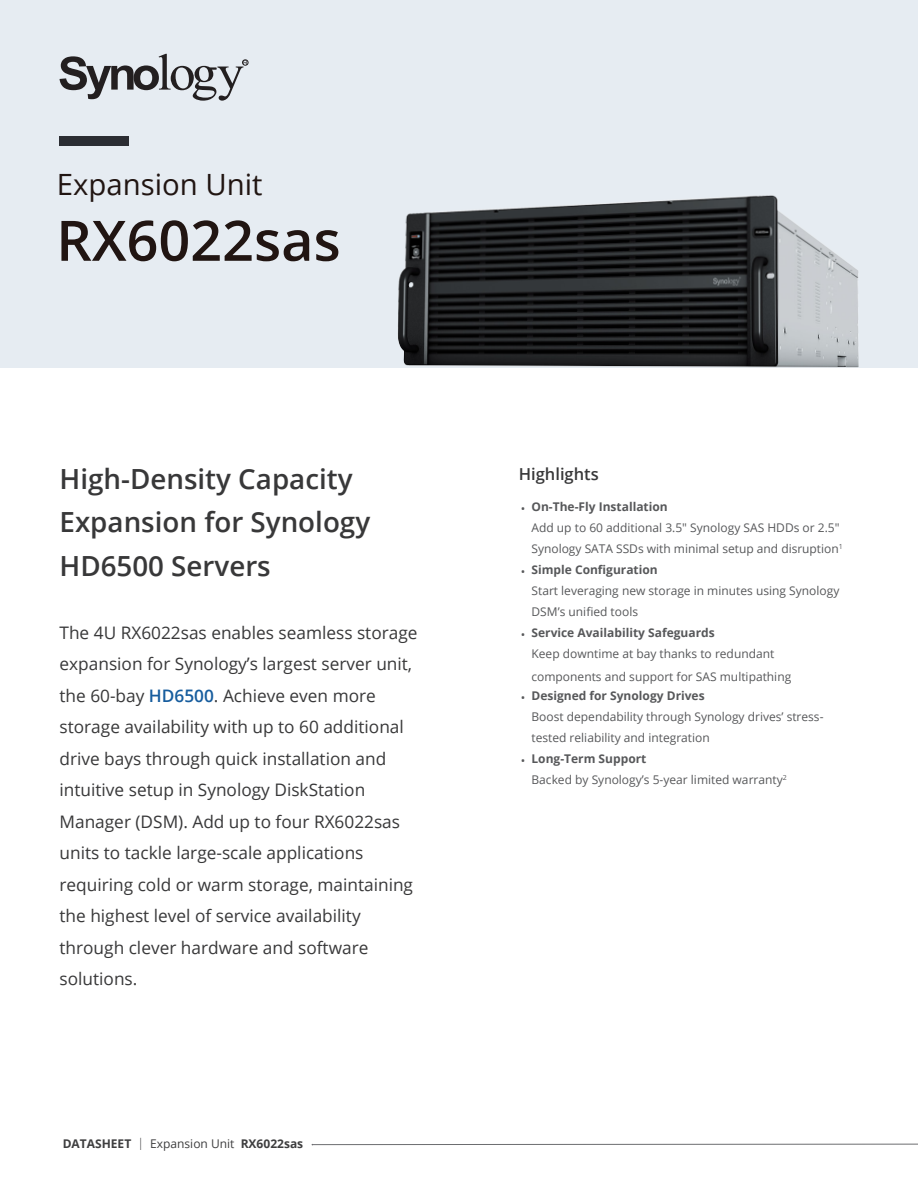
<style>
.page{position:relative;width:918px;height:1188px;background:#fff}
.page>*{position:absolute;margin:0;border:0;box-sizing:border-box;transform-origin:0 0}
.Model_Name{font:600 55.8px "Open Sans";color:#211512}
.Product_Type{font:29.25px "Open Sans";color:#211512}
.Introduction_Title{font:600 27.75px/43.5px "Open Sans";color:#383839}
.Introduction{font:17.25px/31.5px "Open Sans";color:#383839}
.Selling_Title{font:600 16.5px "Open Sans";color:#383839}
.t1{font:12px/21px "Open Sans";color:#57585a}
.t2{font:700 12px "Open Sans";color:#3e3e3f}
.s1{font-weight:600;color:#175d9e}
.s2{font-weight:300}
.s3{font-weight:400}
.s4{font-weight:700}
</style>
<div class="page">
<svg style="left:312px;top:1144px;width:606px;height:1px"></svg>
<div style="left:0;top:0;width:918px;height:368px;background:#e6ecf2"></div>
<div style="left:60px;top:136px;width:69px;height:10px;background:#2b2d33"></div>
<svg style="left:60px;top:54px;width:188px;height:47px"></svg>
<img style="left:398px;top:195px;width:461px;height:173px">
<p class="Product_Type" style="left:57px;top:165px;width:207px">Expansion Unit</p>
<p class="Model_Name" style="left:56px;top:202px;width:286px">RX6022sas</p>
<p class="Introduction_Title" style="left:60px;top:456px;width:312px">High-Density Capacity<br>Expansion for Synology<br>HD6500 Servers</p>
<p class="Introduction" style="left:60px;top:616px;width:360px">The 4U RX6022sas enables seamless storage expansion for Synology’s largest server unit, the 60-bay <span class="s1">HD6500</span>. Achieve even more storage availability with up to 60 additional drive bays through quick installation and intuitive setup in Synology DiskStation Manager (DSM). Add up to four RX6022sas units to tackle large-scale applications requiring cold or warm storage, maintaining the highest level of service availability through clever hardware and software solutions.</p>
<p class="t2" style="left:63px;top:1135px;width:242px">DATASHEET <span class="s2">|</span> <span class="s3">Expansion Unit</span> RX6022sas</p>
<p class="Selling_Title" style="left:519px;top:463px;width:82px">Highlights</p>
<p class="t1" style="left:532px;top:496px;width:313px;text-indent:-11px">• <span class="s4">On-The-Fly Installation<br></span>Add up to 60 additional 3.5" Synology SAS HDDs or 2.5"<br>Synology SATA SSDs with minimal setup and disruption<sup>1</sup></p>
<p class="t1" style="left:532px;top:559px;width:309px;text-indent:-11px">• <span class="s4">Simple Configuration<br></span>Start leveraging new storage in minutes using Synology<br>DSM’s unified tools</p>
<p class="t1" style="left:532px;top:622px;width:244px;text-indent:-11px">• <span class="s4">Service Availability Safeguards<br></span>Keep downtime at bay thanks to redundant</p>
<p class="t1" style="left:532px;top:666px;width:261px">components and support for SAS multipathing</p>
<p class="t1" style="left:532px;top:685px;width:294px;text-indent:-11px">• <span class="s4">Designed for Synology Drives<br></span>Boost dependability through Synology drives’ stress&shy;tested reliability and integration</p>
<p class="t1" style="left:532px;top:748px;width:257px;text-indent:-11px">• <span class="s4">Long-Term Support<br></span>Backed by Synology’s 5-year limited warranty<sup>2</sup></p>
</div>
